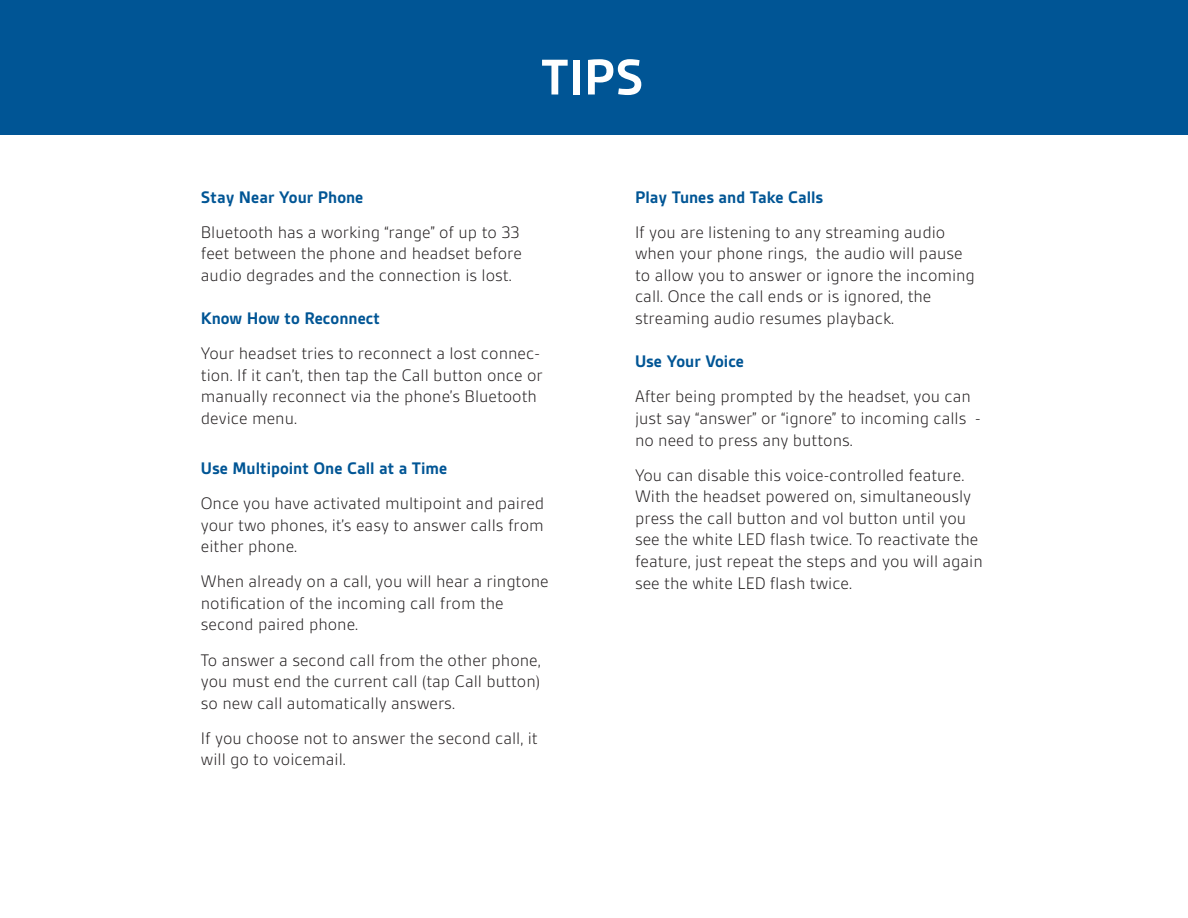
<style>
.page{position:relative;width:1188px;height:918px;background:#fff}
.page>*{position:absolute;margin:0;border:0;box-sizing:border-box;transform-origin:0 0}
.t1{font:700 54px "Gesta";color:#fff}
.t2{font:300 18px/21.6px "Gesta";color:#231f20}
.t3{font:700 18px "Gesta";color:#005595}
</style>
<div class="page">
<div style="left:0;top:0;width:1188px;height:135px;background:#005595"></div>
<h1 class="t1" style="left:541px;top:49px;width:105px">TIPS</h1>
<p class="t3" style="left:201px;top:187px;width:164px">Stay Near Your Phone</p>
<p class="t2" style="left:201px;top:221px;width:323px">Bluetooth has a working “range” of up to 33 feet between the phone and headset before audio degrades and the connection is lost.</p>
<p class="t3" style="left:201px;top:309px;width:181px">Know How to Reconnect</p>
<p class="t2" style="left:201px;top:343px;width:343px">Your headset tries to reconnect a lost connec&shy;tion. If it can’t, then tap the Call button once or manually reconnect via the phone’s Bluetooth device menu.</p>
<p class="t3" style="left:201px;top:459px;width:248px">Use Multipoint One Call at a Time</p>
<p class="t2" style="left:201px;top:492px;width:345px;text-align:justify">Once you have activated multipoint and paired your two phones, it’s easy to answer calls from either phone.</p>
<p class="t2" style="left:201px;top:571px;width:349px">When already on a call, you will hear a ringtone notification of the incoming call from the second paired phone.</p>
<p class="t2" style="left:201px;top:649px;width:341px;text-align:justify">To answer a second call from the other phone, you must end the current call (tap Call button) so new call automatically answers.</p>
<p class="t2" style="left:201px;top:727px;width:338px">If you choose not to answer the second call, it will go to voicemail.</p>
<p class="t3" style="left:635px;top:187px;width:190px">Play Tunes and Take Calls</p>
<p class="t2" style="left:635px;top:221px;width:341px">If you are listening to any streaming audio when your phone rings, the audio will pause to allow you to answer or ignore the incoming call. Once the call ends or is ignored, the streaming audio resumes playback.</p>
<p class="t3" style="left:635px;top:352px;width:111px">Use Your Voice</p>
<p class="t2" style="left:635px;top:386px;width:347px">After being prompted by the headset, you can just say “answer” or “ignore” to incoming calls - no need to press any buttons.</p>
<p class="t2" style="left:635px;top:464px;width:349px">You can disable this voice-controlled feature.<br>With the headset powered on, simultaneously press the call button and vol button until you see the white LED flash twice. To reactivate the feature, just repeat the steps and you will again see the white LED flash twice.</p>
</div>
